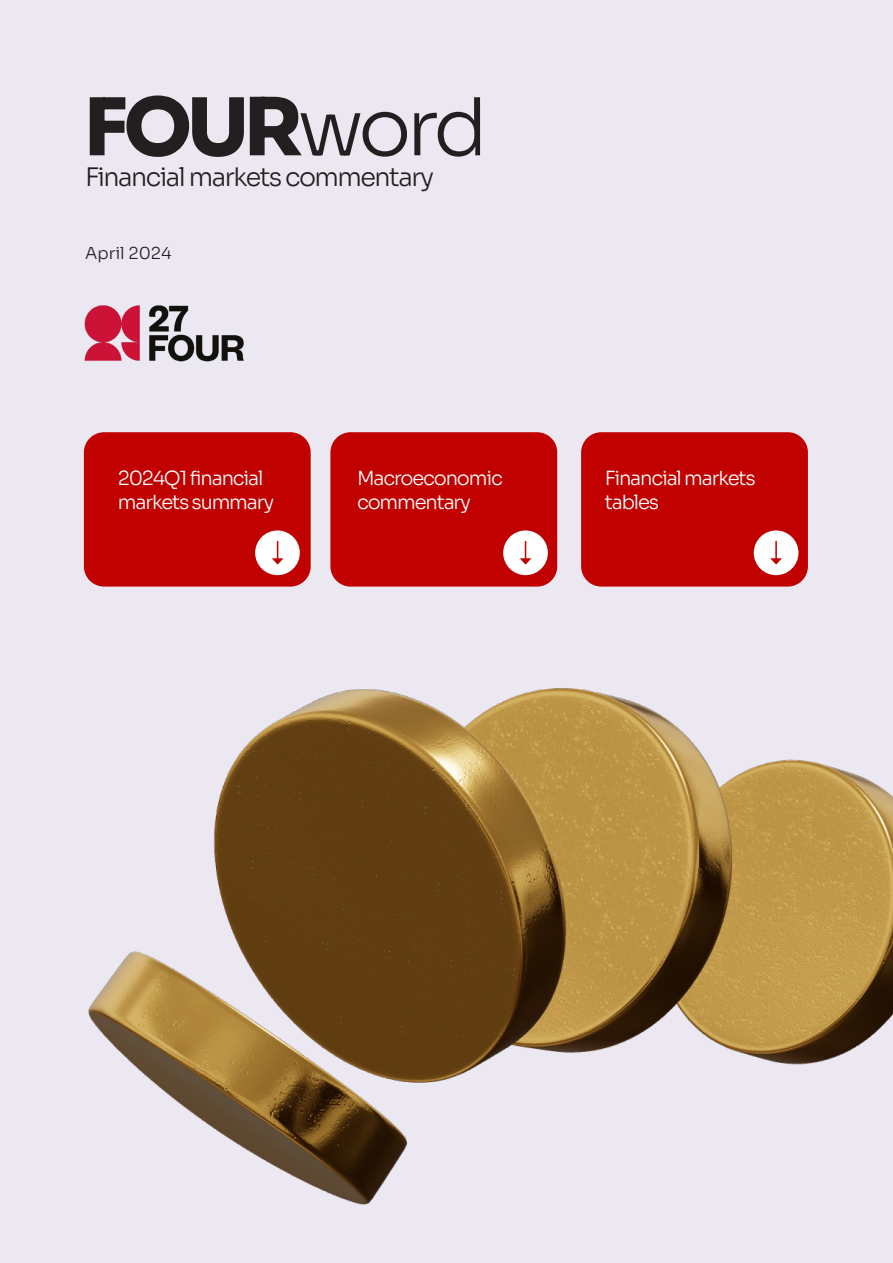
<style>
.page{position:relative;width:893px;height:1263px;background:#fff}
.page>*{position:absolute;margin:0;border:0;box-sizing:border-box;transform-origin:0 0}
.t1{font:800 79.5px "Sora";color:#231f20}
.t2{font:300 25.5px "Sora";letter-spacing:-.06em;color:#231f20}
.t3{font:300 19.5px/23.4px "Sora";letter-spacing:-.06em;color:#fff}
.t4{font:300 16.5px "Sora";color:#231f20}
.s1{font-weight:300}
</style>
<div class="page">
<div style="left:0;top:0;width:893px;height:653px;background:#ebe8f2"></div>
<div style="left:84px;top:432px;width:227px;height:155px;background:#c10100;border-radius:20px"></div>
<div style="left:330px;top:432px;width:227px;height:155px;background:#c10100;border-radius:20px"></div>
<div style="left:581px;top:432px;width:227px;height:155px;background:#c10100;border-radius:20px"></div>
<div style="left:255px;top:530px;width:45px;height:45px;background:#fff;border-radius:50%"></div>
<div style="left:503px;top:530px;width:45px;height:45px;background:#fff;border-radius:50%"></div>
<div style="left:754px;top:530px;width:44px;height:45px;background:#fff;border-radius:50%"></div>
<svg style="left:272px;top:541px;width:11px;height:24px"></svg>
<svg style="left:520px;top:541px;width:11px;height:24px"></svg>
<img style="left:75px;top:283px;width:180px;height:93px">
<img style="left:0;top:653px;width:893px;height:610px">
<svg style="left:770px;top:541px;width:12px;height:24px"></svg>
<p class="t1" style="left:84px;top:61px;width:405px">FOUR<span class="s1">word</span></p>
<p class="t2" style="left:85px;top:156px;width:351px">Financial markets commentary</p>
<p class="t4" style="left:85px;top:239px;width:88px">April 2024</p>
<p class="t3" style="left:118px;top:465px;width:158px">2024Q1 financial markets summary</p>
<p class="t3" style="left:357px;top:465px;width:147px">Macroeconomic commentary</p>
<p class="t3" style="left:605px;top:465px;width:152px">Financial markets tables</p>
</div>
